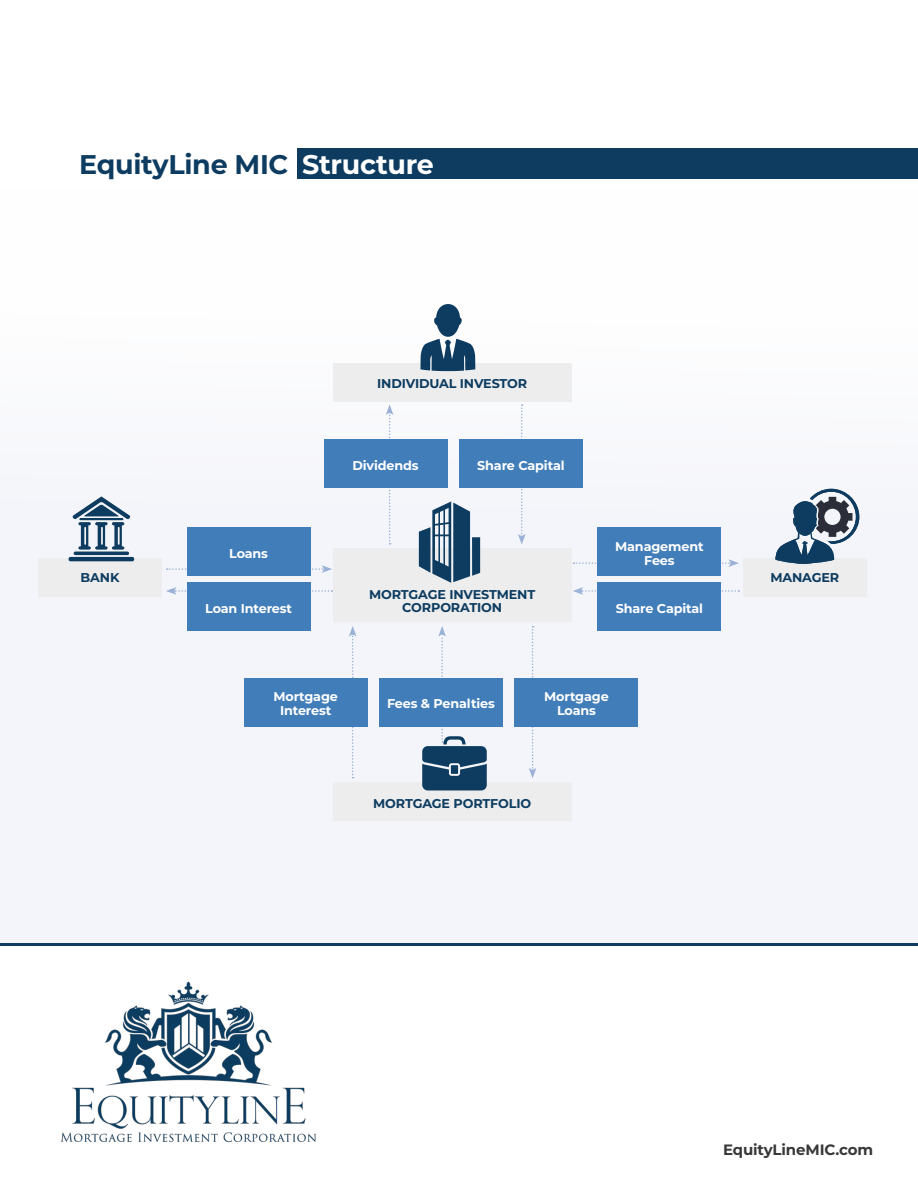
<style>
.page{position:relative;width:918px;height:1188px;background:#fff}
.page>*{position:absolute;margin:0;border:0;box-sizing:border-box;transform-origin:0 0}
.t1{font:700 27px "Montserrat";letter-spacing:-.01em;color:#0d3c60}
.t2{font:700 15px "Montserrat";letter-spacing:-.01em;color:#383839}
.t3{font:700 12.75px/14.2px "Montserrat";letter-spacing:-.01em;color:#fff;text-align:center}
.t4{font:700 12.75px/13.5px "Montserrat";letter-spacing:-.01em;color:#0d3c60;text-align:center}
.s1{color:#fff}
</style>
<div class="page">
<div style="left:0;top:188px;width:918px;height:756px;background:#f4f5fa"></div>
<div style="left:297px;top:148px;width:621px;height:31px;background:#0d3c60"></div>
<img style="left:60px;top:981px;width:256px;height:162px">
<hr style="left:0;top:943px;width:918px;height:3px;background:#0d3c60">
<svg style="left:529px;top:626px;width:7px;height:152px"></svg>
<svg style="left:349px;top:626px;width:7px;height:152px"></svg>
<svg style="left:167px;top:565px;width:165px;height:8px"></svg>
<svg style="left:166px;top:587px;width:167px;height:8px"></svg>
<svg style="left:573px;top:587px;width:166px;height:8px"></svg>
<svg style="left:518px;top:404px;width:8px;height:140px"></svg>
<svg style="left:386px;top:405px;width:7px;height:140px"></svg>
<svg style="left:573px;top:559px;width:166px;height:8px"></svg>
<div style="left:333px;top:549px;width:238px;height:73px;background:#ededee"></div>
<svg style="left:419px;top:501px;width:61px;height:82px"></svg>
<div style="left:333px;top:782px;width:238px;height:39px;background:#ededee"></div>
<svg style="left:422px;top:626px;width:65px;height:164px"></svg>
<div style="left:451px;top:765px;width:7px;height:9px;background:#0d3c60"></div>
<div style="left:333px;top:363px;width:238px;height:39px;background:#ededee"></div>
<svg style="left:420px;top:304px;width:55px;height:67px"></svg>
<div style="left:187px;top:528px;width:124px;height:48px;background:#417db8"></div>
<div style="left:187px;top:582px;width:124px;height:49px;background:#417db8"></div>
<div style="left:244px;top:678px;width:124px;height:48px;background:#417db8"></div>
<div style="left:379px;top:678px;width:124px;height:48px;background:#417db8"></div>
<div style="left:515px;top:678px;width:123px;height:48px;background:#417db8"></div>
<div style="left:598px;top:528px;width:123px;height:48px;background:#417db8"></div>
<div style="left:598px;top:582px;width:123px;height:49px;background:#417db8"></div>
<div style="left:324px;top:439px;width:123px;height:49px;background:#417db8"></div>
<div style="left:459px;top:439px;width:124px;height:49px;background:#417db8"></div>
<div style="left:38px;top:558px;width:124px;height:39px;background:#ededee"></div>
<hr style="left:74px;top:552px;width:55px;height:3px;background:#0d3c60;border-radius:2px">
<hr style="left:69px;top:557px;width:65px;height:4px;background:#0d3c60;border-radius:2px">
<svg style="left:72px;top:496px;width:58px;height:54px"></svg>
<div style="left:743px;top:558px;width:124px;height:39px;background:#ededee"></div>
<svg style="left:775px;top:489px;width:84px;height:75px"></svg>
<h1 class="t1" style="left:79px;top:144px;width:356px">EquityLine MIC <span class="s1">Structure</span></h1>
<p class="t4" style="left:377px;top:376px;width:152px">INDIVIDUAL INVESTOR</p>
<p class="t3" style="left:352px;top:457px;width:68px">Dividends</p>
<p class="t3" style="left:477px;top:457px;width:89px">Share Capital</p>
<p class="t3" style="left:615px;top:539px;width:90px">Management<br>Fees</p>
<p class="t3" style="left:616px;top:601px;width:89px">Share Capital</p>
<p class="t3" style="left:229px;top:546px;width:40px">Loans</p>
<p class="t4" style="left:81px;top:570px;width:40px">BANK</p>
<p class="t4" style="left:770px;top:570px;width:70px">MANAGER</p>
<p class="t4" style="left:369px;top:587px;width:168px">MORTGAGE INVESTMENT<br>CORPORATION</p>
<p class="t3" style="left:205px;top:601px;width:88px">Loan Interest</p>
<p class="t3" style="left:273px;top:689px;width:66px">Mortgage<br>Interest</p>
<p class="t3" style="left:387px;top:696px;width:109px">Fees &amp; Penalties</p>
<p class="t3" style="left:544px;top:689px;width:66px">Mortgage<br>Loans</p>
<p class="t4" style="left:373px;top:796px;width:159px">MORTGAGE PORTFOLIO</p>
<p class="t2" style="left:723px;top:1139px;width:152px">EquityLineMIC.com</p>
</div>
